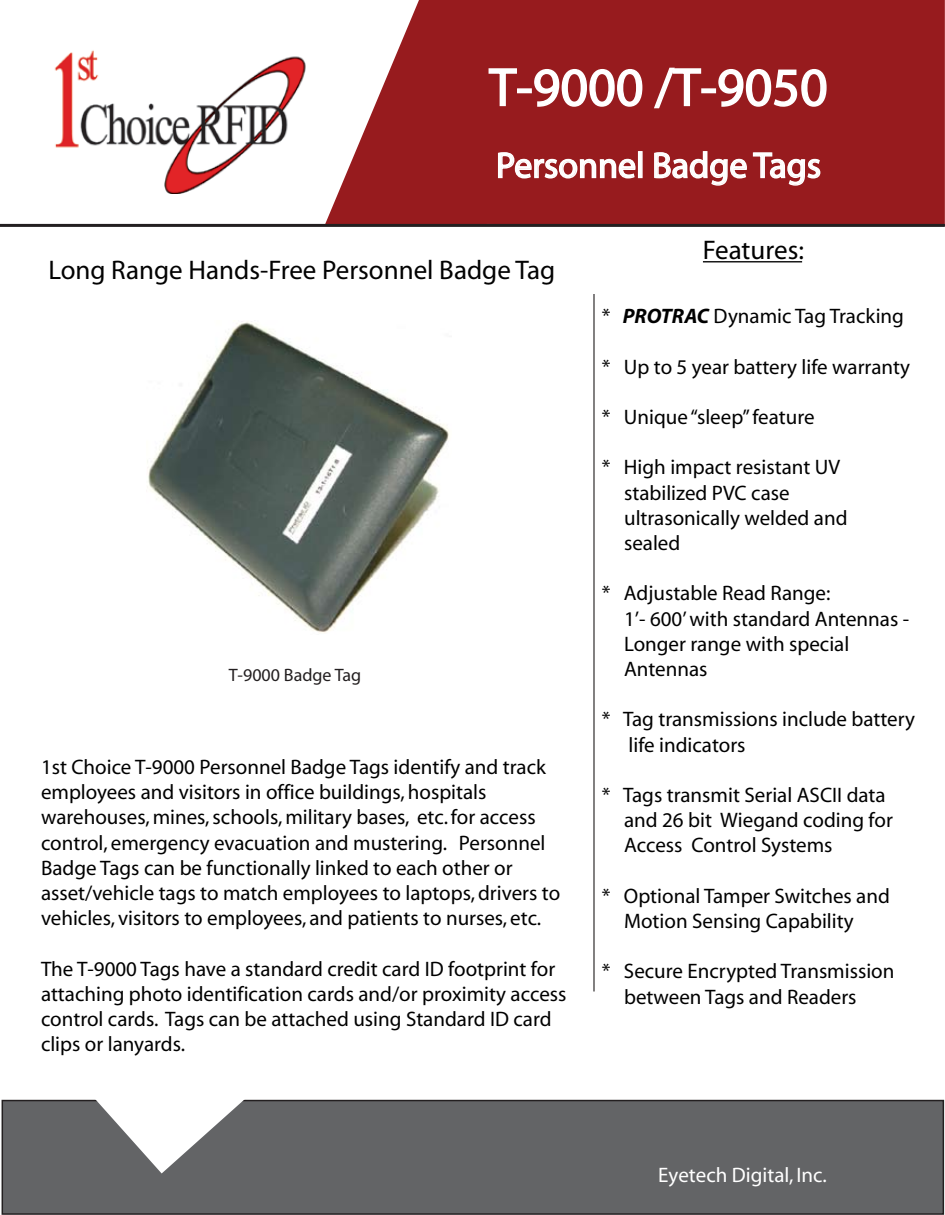
<style>
.page{position:relative;width:945px;height:1215px;background:#fff}
.page>*{position:absolute;margin:0;border:0;box-sizing:border-box;transform-origin:0 0}
.t1{font:54px "Myriad";color:#fff}
.t2{font:36px "Myriad";color:#fff}
.t3{font:27px "Myriad";color:#020202}
.t4{font:27px "Myriad";color:#000}
.t5{font:21px/25.2px "Myriad";color:#000}
.t6{font:21px "Myriad";color:#fff}
.t7{font:18px "Myriad";color:#231f20}
.s1{font-weight:700;font-style:italic}
</style>
<div class="page">
<svg style="left:325px;top:1px;width:126px;height:223px;fill:#971b1e"></svg>
<div style="left:451px;top:0;width:494px;height:224px;background:#971b1e"></div>
<svg style="left:488px;top:68px;width:30px;height:39px"></svg>
<div style="left:517px;top:88px;width:15px;height:5px;border:2px solid #fff"></div>
<svg style="left:533px;top:68px;width:110px;height:39px;background:#af5153"></svg>
<svg style="left:497px;top:151px;width:139px;height:60px;background:#a4383b"></svg>
<div style="left:638px;top:151px;width:5px;height:27px;border:2px solid #fff"></div>
<svg style="left:653px;top:67px;width:174px;height:157px;background:#a13235"></svg>
<hr style="left:593px;top:294px;width:2px;height:698px;background:#231f20">
<div style="left:2px;top:1101px;width:941px;height:113px;background:#636466"></div>
<div style="left:2px;top:1100px;width:942px;height:115px;border:2px solid #231f20"></div>
<svg style="left:31px;top:1099px;width:255px;height:74px"></svg>
<hr style="left:703px;top:261px;width:99px;height:1px;background:#000">
<hr style="left:0;top:224px;width:945px;height:3px;background:#231f20">
<img style="left:54px;top:38px;width:281px;height:155px">
<img style="left:147px;top:321px;width:302px;height:312px">
<svg style="left:418px;top:0;width:522px;height:1px"></svg>
<p class="t1" style="left:489px;top:61px;width:340px">T-9000 /T-9050</p>
<p class="t2" style="left:496px;top:147px;width:327px">Personnel Badge Tags</p>
<p class="t3" style="left:48px;top:256px;width:509px">Long Range Hands-Free Personnel Badge Tag</p>
<p class="t7" style="left:229px;top:666px;width:134px">T-9000 Badge Tag</p>
<p class="t5" style="left:41px;top:755px;width:521px">1st Choice T-9000 Personnel Badge Tags identify and track employees and visitors in office buildings, hospitals warehouses, mines, schools, military bases, etc. for access control, emergency evacuation and mustering. Personnel Badge Tags can be functionally linked to each other or asset/vehicle tags to match employees to laptops, drivers to vehicles, visitors to employees, and patients to nurses, etc.</p>
<p class="t5" style="left:41px;top:957px;width:527px">The T-9000 Tags have a standard credit card ID footprint for attaching photo identification cards and/or proximity access control cards. Tags can be attached using Standard ID card clips or lanyards.</p>
<p class="t4" style="left:703px;top:237px;width:103px">Features:</p>
<p class="t5" style="left:602px;top:305px;width:304px">* <span class="s1">PROTRAC</span> Dynamic Tag Tracking</p>
<p class="t5" style="left:602px;top:355px;width:310px">* Up to 5 year battery life warranty</p>
<p class="t5" style="left:602px;top:405px;width:214px">* Unique “sleep” feature</p>
<p class="t5" style="left:624px;top:456px;width:225px;text-indent:-22px">* High impact resistant UV stabilized PVC case ultrasonically welded and sealed</p>
<p class="t5" style="left:624px;top:582px;width:287px;text-indent:-22px">* Adjustable Read Range:<br>1’- 600’ with standard Antennas -<br>Longer range with special<br>Antennas</p>
<p class="t5" style="left:629px;top:708px;width:288px;text-indent:-27px">* Tag transmissions include battery life indicators</p>
<p class="t5" style="left:624px;top:783px;width:270px;text-indent:-22px">* Tags transmit Serial ASCII data and 26 bit Wiegand coding for<br>Access Control Systems</p>
<p class="t5" style="left:624px;top:884px;width:267px;text-indent:-22px">* Optional Tamper Switches and<br>Motion Sensing Capability</p>
<p class="t5" style="left:624px;top:960px;width:272px;text-indent:-22px">* Secure Encrypted Transmission between Tags and Readers</p>
<p class="t6" style="left:658px;top:1165px;width:170px">Eyetech Digital, Inc.</p>
</div>
